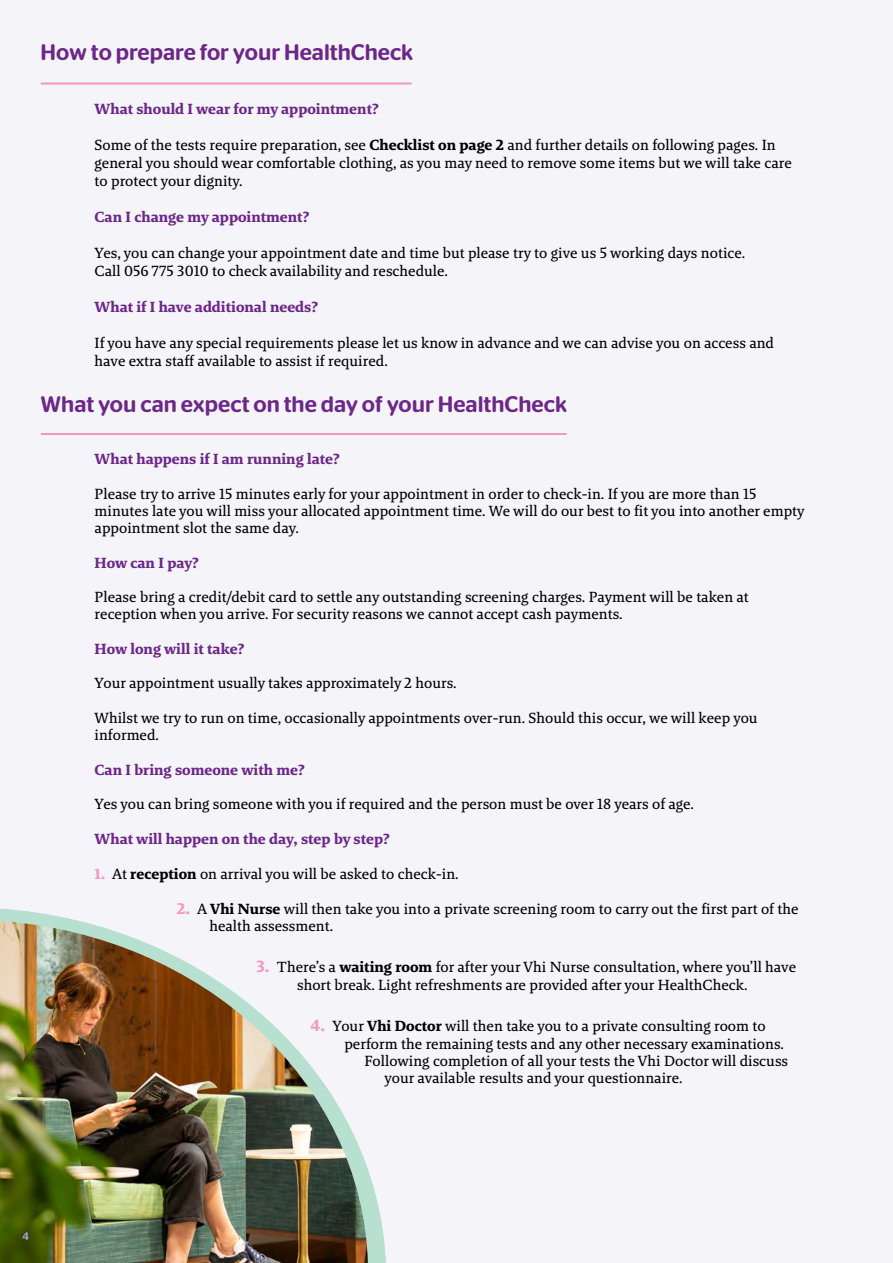
<style>
.page{position:relative;width:893px;height:1263px;background:#f5f4f9}
.page>*{position:absolute;margin:0;border:0;box-sizing:border-box;transform-origin:0 0}
.t1{font:500 22.5px "Stag Sans Round";color:#6c2789}
.t2{font:15px/17.2px "Brando Text LF";color:#000}
.t3{font:15px "Brando Bold LF";color:#6c2789}
.t4{font:500 10.95px "Stag Sans Round";color:#aa9dcc}
.s1{font-family:"Brando Bold LF"}
.s2{font-family:"Brando Bold LF";color:#f397c1}
.s3{font-family:"Brando Bold LF";font-size:15.75px;color:#f397c1}
.s4{font-family:"Brando Bold LF";font-size:16.5px;color:#f397c1}
</style>
<div class="page">
<hr style="left:41px;top:433px;width:526px;height:2px;background:#f397c1">
<svg style="left:0;top:908px;width:386px;height:355px"></svg>
<hr style="left:41px;top:83px;width:371px;height:2px;background:#f397c1">
<img style="left:0;top:921px;width:368px;height:342px">
<p class="t1" style="left:41px;top:39px;width:375px">How to prepare for your HealthCheck</p>
<p class="t3" style="left:95px;top:99px;width:286px">What should I wear for my appointment?</p>
<p class="t2" style="left:95px;top:136px;width:683px">Some of the tests require preparation, see <span class="s1">Checklist on page 2</span> and further details on following pages. In</p>
<p class="t2" style="left:95px;top:154px;width:699px">general you should wear comfortable clothing, as you may need to remove some items but we will take care</p>
<p class="t2" style="left:95px;top:172px;width:150px">to protect your dignity.</p>
<p class="t3" style="left:95px;top:207px;width:216px">Can I change my appointment?</p>
<p class="t2" style="left:95px;top:244px;width:652px">Yes, you can change your appointment date and time but please try to give us 5 working days notice.</p>
<p class="t2" style="left:95px;top:262px;width:355px">Call 056 775 3010 to check availability and reschedule.</p>
<p class="t3" style="left:95px;top:297px;width:225px">What if I have additional needs?</p>
<p class="t2" style="left:95px;top:334px;width:681px">If you have any special requirements please let us know in advance and we can advise you on access and</p>
<p class="t2" style="left:95px;top:352px;width:295px">have extra staff available to assist if required.</p>
<p class="t1" style="left:41px;top:391px;width:528px">What you can expect on the day of your HealthCheck</p>
<p class="t3" style="left:95px;top:449px;width:247px">What happens if I am running late?</p>
<p class="t2" style="left:95px;top:485px;width:663px">Please try to arrive 15 minutes early for your appointment in order to check-in. If you are more than 15</p>
<p class="t2" style="left:95px;top:502px;width:711px">minutes late you will miss your allocated appointment time. We will do our best to fit you into another empty</p>
<p class="t2" style="left:95px;top:519px;width:206px">appointment slot the same day.</p>
<p class="t3" style="left:95px;top:553px;width:106px">How can I pay?</p>
<p class="t2" style="left:95px;top:588px;width:656px">Please bring a credit/debit card to settle any outstanding screening charges. Payment will be taken at reception when you arrive. For security reasons we cannot accept cash payments.</p>
<p class="t3" style="left:95px;top:639px;width:151px">How long will it take?</p>
<p class="t2" style="left:95px;top:674px;width:364px">Your appointment usually takes approximately 2 hours.</p>
<p class="t2" style="left:95px;top:709px;width:665px">Whilst we try to run on time, occasionally appointments over-run. Should this occur, we will keep you</p>
<p class="t2" style="left:95px;top:726px;width:66px">informed.</p>
<p class="t3" style="left:95px;top:760px;width:212px">Can I bring someone with me?</p>
<p class="t2" style="left:95px;top:795px;width:601px">Yes you can bring someone with you if required and the person must be over 18 years of age.</p>
<p class="t3" style="left:95px;top:829px;width:297px">What will happen on the day, step by step?</p>
<p class="t2" style="left:95px;top:865px;width:365px"><span class="s2">1.</span> At <span class="s1">reception</span> on arrival you will be asked to check-in.</p>
<p class="t2" style="left:177px;top:900px;width:623px"><span class="s3">2.</span> A <span class="s1">Vhi Nurse</span> will then take you into a private screening room to carry out the first part of the</p>
<p class="t2" style="left:209px;top:917px;width:125px">health assessment.</p>
<p class="t2" style="left:257px;top:958px;width:541px"><span class="s4">3.</span> There’s a <span class="s1">waiting room</span> for after your Vhi Nurse consultation, where you’ll have</p>
<p class="t2" style="left:297px;top:976px;width:452px">short break. Light refreshments are provided after your HealthCheck.</p>
<p class="t2" style="left:311px;top:1017px;width:456px"><span class="s4">4.</span> Your <span class="s1">Vhi Doctor</span> will then take you to a private consulting room to</p>
<p class="t2" style="left:344px;top:1034px;width:441px">perform the remaining tests and any other necessary examinations.</p>
<p class="t2" style="left:365px;top:1052px;width:425px">Following completion of all your tests the Vhi Doctor will discuss</p>
<p class="t2" style="left:384px;top:1069px;width:300px">your available results and your questionnaire.</p>
<p class="t4" style="left:23px;top:1230px;width:8px">4</p>
</div>
